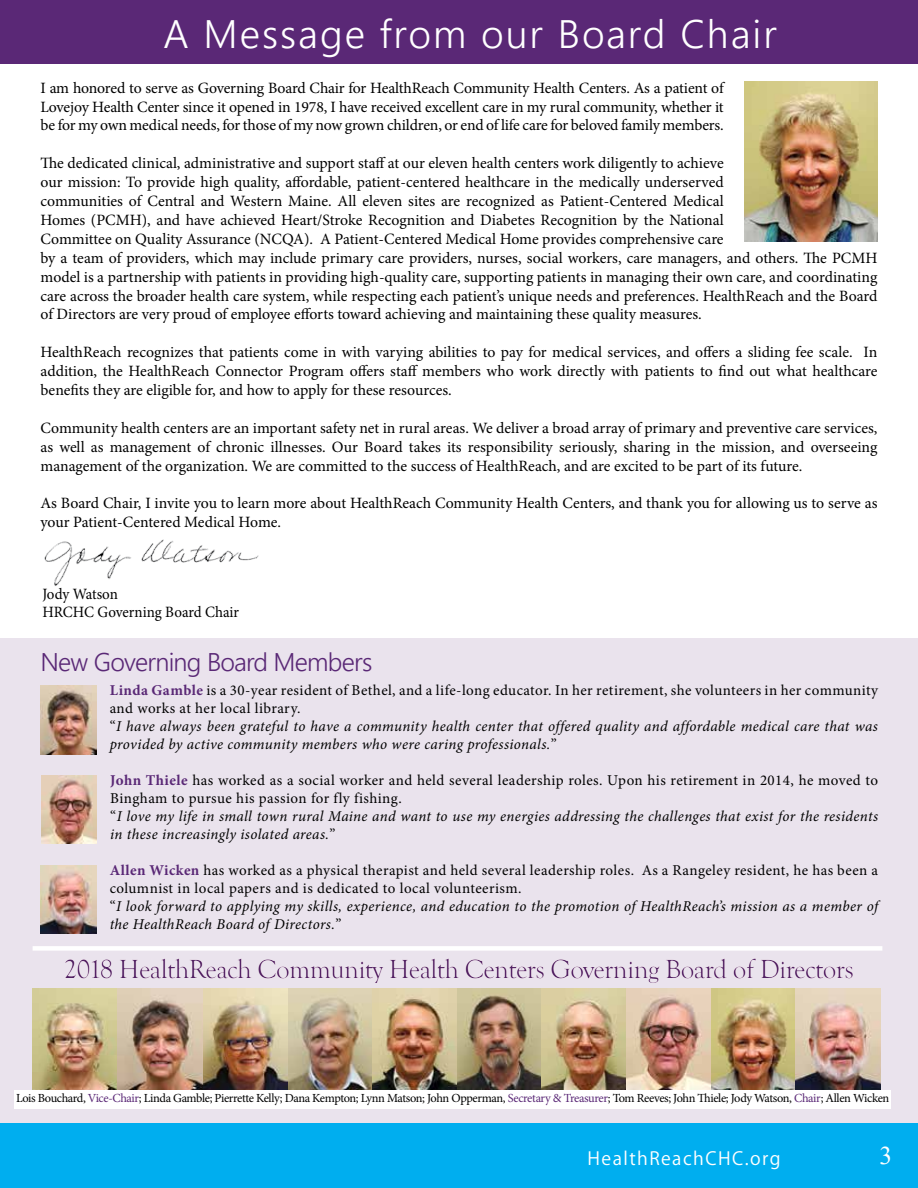
<style>
.page{position:relative;width:918px;height:1188px;background:#fff}
.page>*{position:absolute;margin:0;border:0;box-sizing:border-box;transform-origin:0 0}
.t1{font:300 39.6px "Segoe UI";letter-spacing:.05em;color:#fff}
.t2{font:27px "Goudy Old Style T";letter-spacing:-.02em;color:#5a2876}
.t3{font:300 25.5px "Segoe UI";letter-spacing:-.03em;color:#5a2876}
.t4{font:25.5px "Times New Roman";color:#fff}
.t5{font:18px "Koz Go Pro";letter-spacing:.08em;color:#fff}
.t6{font:15.75px/18.9px "Minion Pro";color:#000;text-align:justify}
.t7{font:15.75px/18.9px "Minion Pro";color:#000;scale:.95 1}
.t8{font:italic 15px/18px "Minion Pro";letter-spacing:.02em;color:#000}
.t9{font:15px/18px "Minion Pro";letter-spacing:.03em;color:#000}
.t10{font:12.3px "Minion Pro";letter-spacing:-.035em;color:#000}
.s1{font-weight:700;font-style:normal;color:#5a2876}
.s2{font-style:normal}
.s3{font-weight:700;color:#5a2876}
.s4{font-style:italic}
.s5{color:#5a2876}
</style>
<div class="page">
<div style="left:0;top:1123px;width:918px;height:65px;background:#00aeef"></div>
<div style="left:1px;top:0;width:917px;height:64px;background:#5a2876"></div>
<img style="left:44px;top:539px;width:215px;height:47px">
<img style="left:744px;top:81px;width:134px;height:161px">
<div style="left:0;top:639px;width:918px;height:484px;background:#eae3ed"></div>
<img style="left:40px;top:866px;width:56px;height:68px">
<img style="left:41px;top:776px;width:56px;height:68px">
<img style="left:41px;top:686px;width:55px;height:68px">
<div style="left:33px;top:946px;width:849px;height:5px;background:#fff"></div>
<div style="left:13px;top:952px;width:893px;height:38px;background:#810031;opacity:.22"></div>
<img style="left:33px;top:988px;width:847px;height:102px">
<div style="left:14px;top:1090px;width:877px;height:18px;background:#fff"></div>
<h1 class="t1" style="left:164px;top:-4px;width:615px">A Message from our Board Chair</h1>
<p class="t6" style="left:40px;top:78px;width:685px">I am honored to serve as Governing Board Chair for HealthReach Community Health Centers. As a patient of Lovejoy Health Center since it opened in 1978, I have received excellent care in my rural community, whether it be for my own medical needs, for those of my now grown children, or end of life care for beloved family members.</p>
<p class="t6" style="left:40px;top:154px;width:839px;text-align:left">The dedicated clinical, administrative and support staff at our eleven health centers work diligently to achieve<br>our mission: To provide high quality, affordable, patient-centered healthcare in the medically underserved<br>communities of Central and Western Maine. All eleven sites are recognized as Patient-Centered Medical<br>Homes (PCMH), and have achieved Heart/Stroke Recognition and Diabetes Recognition by the National<br>Committee on Quality Assurance (NCQA). A Patient-Centered Medical Home provides comprehensive care<br>by a team of providers, which may include primary care providers, nurses, social workers, care managers, and others. The PCMH model is a partnership with patients in providing high-quality care, supporting patients in managing their own care, and coordinating care across the broader health care system, while respecting each patient’s unique needs and preferences. HealthReach and the Board of Directors are very proud of employee efforts toward achieving and maintaining these quality measures.</p>
<p class="t6" style="left:40px;top:343px;width:839px">HealthReach recognizes that patients come in with varying abilities to pay for medical services, and offers a sliding fee scale. In addition, the HealthReach Connector Program offers staff members who work directly with patients to find out what healthcare benefits they are eligible for, and how to apply for these resources.</p>
<p class="t6" style="left:40px;top:418px;width:839px">Community health centers are an important safety net in rural areas. We deliver a broad array of primary and preventive care services, as well as management of chronic illnesses. Our Board takes its responsibility seriously, sharing in the mission, and overseeing management of the organization. We are committed to the success of HealthReach, and are excited to be part of its future.</p>
<p class="t6" style="left:40px;top:494px;width:839px">As Board Chair, I invite you to learn more about HealthReach Community Health Centers, and thank you for allowing us to serve as your Patient-Centered Medical Home.</p>
<p class="t7" style="left:42px;top:584px;width:209px">Jody Watson<br>HRCHC Governing Board Chair</p>
<h3 class="t3" style="left:40px;top:638px;width:334px">New Governing Board Members</h3>
<p class="t8" style="left:110px;top:681px;width:770px"><span class="s1">Linda Gamble</span> <span class="s2">is a 30-year resident of Bethel, and a life-long educator. In her retirement, she volunteers in her community and works at her local library.<br>“</span>I have always been grateful to have a community health center that offered quality and affordable medical care that was provided by active community members who were caring professionals.<span class="s2">”</span></p>
<p class="t8" style="left:110px;top:771px;width:769px"><span class="s1">John Thiele</span> <span class="s2">has worked as a social worker and held several leadership roles. Upon his retirement in 2014, he moved to Bingham to pursue his passion for fly fishing.<br>“</span>I love my life in small town rural Maine and want to use my energies addressing the challenges that exist for the residents in these increasingly isolated areas.<span class="s2">”</span></p>
<p class="t9" style="left:110px;top:861px;width:770px"><span class="s3">Allen Wicken</span> has worked as a physical therapist and held several leadership roles. As a Rangeley resident, he has been a columnist in local papers and is dedicated to local volunteerism.<br>“<span class="s4">I look forward to applying my skills, experience, and education to the promotion of HealthReach’s mission as a member of the HealthReach Board of Directors.</span>”</p>
<h2 class="t2" style="left:64px;top:954px;width:791px">2018 HealthReach Community Health Centers Governing Board of Directors</h2>
<p class="t10" style="left:16px;top:1090px;width:875px">Lois Bouchard, <span class="s5">Vice-Chair</span>; Linda Gamble; Pierrette Kelly; Dana Kempton; Lynn Matson; John Opperman, <span class="s5">Secretary &amp; Treasurer</span>; Tom Reeves; John Thiele; Jody Watson, <span class="s5">Chair</span>; Allen Wicken</p>
<p class="t5" style="left:588px;top:1147px;width:195px">HealthReachCHC.org</p>
<h3 class="t4" style="left:879px;top:1138px;width:14px">3</h3>
</div>
